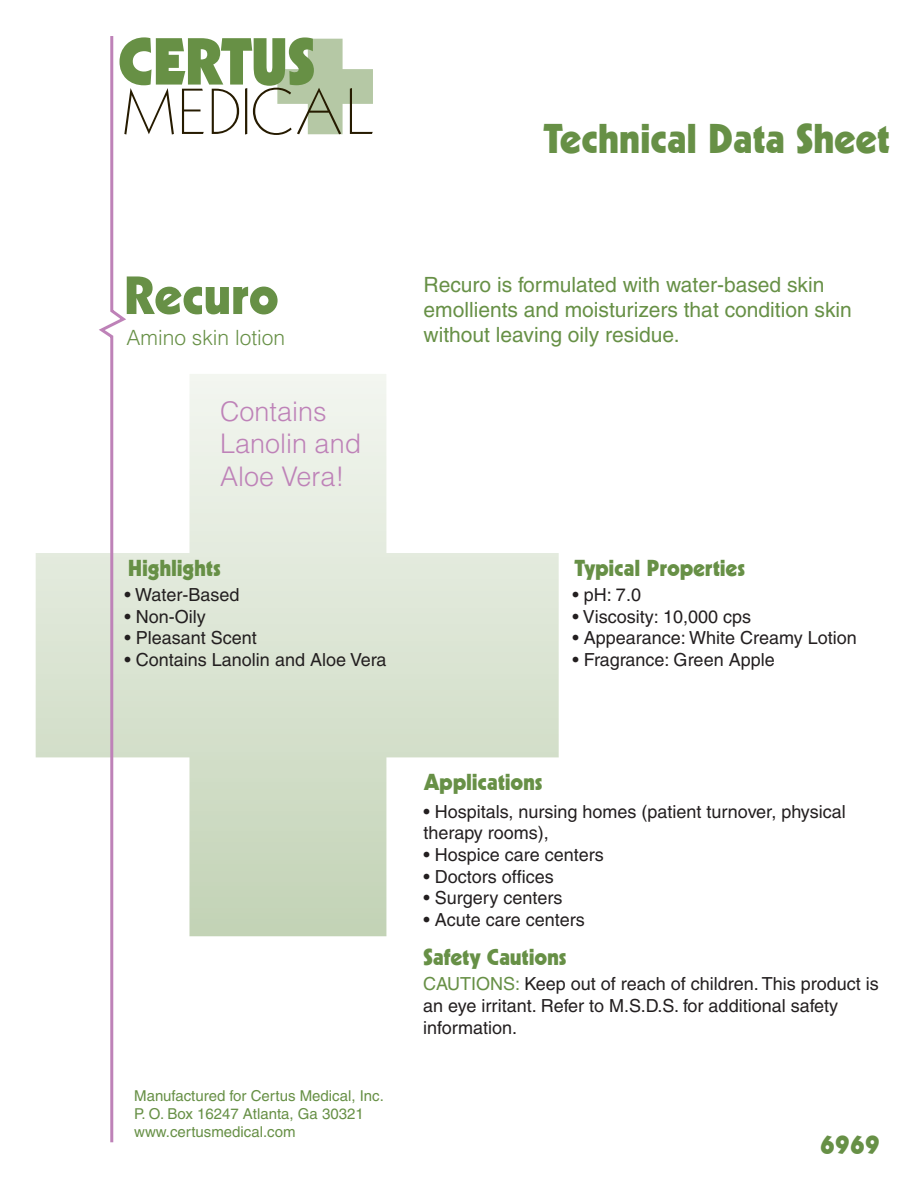
<style>
.page{position:relative;width:918px;height:1188px;background:#fff}
.page>*{position:absolute;margin:0;border:0;box-sizing:border-box;transform-origin:0 0}
.t1{font:52.5px "Geometric 231 BT Heavy C";letter-spacing:-.01em;color:#679046}
.t2{font:40.5px "Geometric 231 BT Heavy C";letter-spacing:-.01em;color:#679046}
.t3{font:300 27px/32.4px "Helvetica";color:#be82b8}
.t4{font:27px "Geometric 231 BT Heavy C";color:#679046}
.t5{font:22.5px "Geometric 231 BT Heavy C";letter-spacing:-.01em;color:#679046}
.t6{font:21px/25.2px "Helvetica";color:#679046}
.t7{font:300 21px "Helvetica";color:#679046}
.t8{font:18px/21.6px "Helvetica";color:#231f20}
.t9{font:15px/18px "Helvetica";color:#679046}
.s1{color:#679046}
</style>
<div class="page">
<svg style="left:36px;top:374px;width:523px;height:562px"></svg>
<svg style="left:96px;top:36px;width:277px;height:1107px"></svg>
<h2 class="t2" style="left:543px;top:114px;width:348px">Technical Data Sheet</h2>
<h1 class="t1" style="left:124px;top:263px;width:157px">Recuro</h1>
<p class="t7" style="left:127px;top:325px;width:160px">Amino skin lotion</p>
<h3 class="t3" style="left:220px;top:394px;width:143px">Contains<br>Lanolin and<br>Aloe Vera!</h3>
<p class="t5" style="left:128px;top:554px;width:94px">Highlights</p>
<p class="t8" style="left:125px;top:584px;width:116px">• Water-Based</p>
<p class="t8" style="left:125px;top:605px;width:83px">• Non-Oily</p>
<p class="t8" style="left:125px;top:627px;width:134px">• Pleasant Scent</p>
<p class="t8" style="left:125px;top:649px;width:263px">• Contains Lanolin and Aloe Vera</p>
<p class="t6" style="left:424px;top:272px;width:430px">Recuro is formulated with water-based skin emollients and moisturizers that condition skin without leaving oily residue.</p>
<p class="t5" style="left:575px;top:554px;width:172px">Typical Properties</p>
<p class="t8" style="left:573px;top:584px;width:70px">• pH: 7.0</p>
<p class="t8" style="left:573px;top:605px;width:180px">• Viscosity: 10,000 cps</p>
<p class="t8" style="left:573px;top:627px;width:286px">• Appearance: White Creamy Lotion</p>
<p class="t8" style="left:573px;top:649px;width:204px">• Fragrance: Green Apple</p>
<p class="t9" style="left:134px;top:1087px;width:251px">Manufactured for Certus Medical, Inc.<br>P. O. Box 16247 Atlanta, Ga 30321 www.certusmedical.com</p>
<p class="t5" style="left:424px;top:769px;width:120px">Applications</p>
<p class="t8" style="left:424px;top:801px;width:424px">• Hospitals, nursing homes (patient turnover, physical therapy rooms),</p>
<p class="t8" style="left:424px;top:844px;width:182px">• Hospice care centers</p>
<p class="t8" style="left:424px;top:865px;width:132px">• Doctors offices</p>
<p class="t8" style="left:424px;top:887px;width:140px">• Surgery centers</p>
<p class="t8" style="left:424px;top:909px;width:163px">• Acute care centers</p>
<p class="t5" style="left:423px;top:943px;width:145px">Safety Cautions</p>
<p class="t8" style="left:423px;top:973px;width:457px"><span class="s1">CAUTIONS:</span> Keep out of reach of children. This product is an eye irritant. Refer to M.S.D.S. for additional safety information.</p>
<h3 class="t4" style="left:820px;top:1128px;width:62px">6969</h3>
</div>
